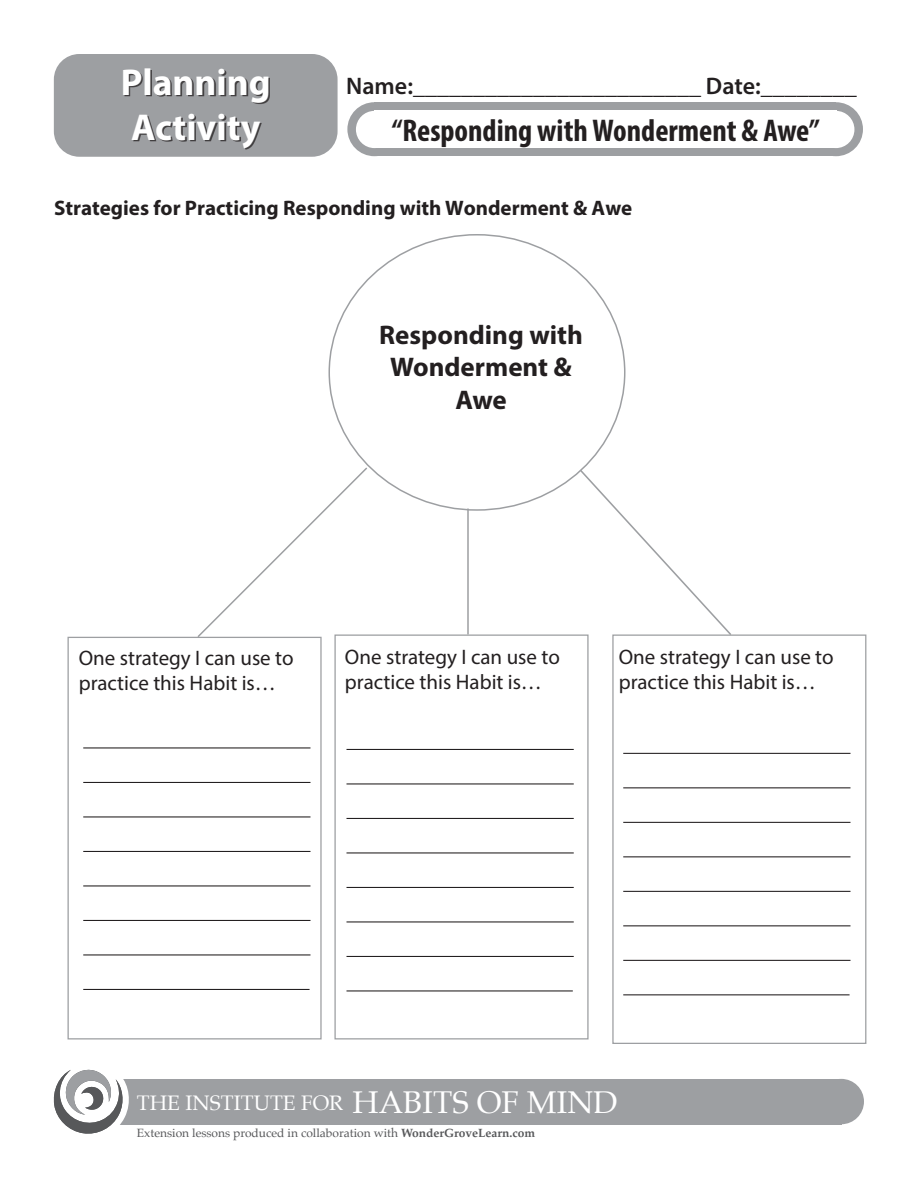
<style>
.page{position:relative;width:918px;height:1188px;background:#fff}
.page>*{position:absolute;margin:0;border:0;box-sizing:border-box;transform-origin:0 0}
.t1{font:700 37.5px "Myriad Pro";color:#fff}
.title__condensed{font:700 condensed 31.5px "Myriad Pro";color:#231f20}
.title__condensed-2{font:31.5px "Palatino";color:#fff}
.t2{font:700 27px/32.4px "Myriad Pro";color:#231f20;text-align:center}
.t3{font:600 24px "Myriad Pro";color:#231f20}
.t4{font:21px/25.2px "Myriad Pro";color:#231f20}
.description{font:700 21px "Myriad Pro";color:#231f20}
.title__condensed-3{font:21px "Palatino";color:#fff}
.title__condensed-4{font:12px "Palatino";color:#57585a}
.s1{font-weight:700}
</style>
<div class="page">
<div style="left:54px;top:54px;width:284px;height:103px;background:#9d9fa2;border-radius:26px"></div>
<div style="left:125px;top:70px;width:145px;height:79px;background:#231f20;opacity:.75"></div>
<div style="left:809px;top:102px;width:54px;height:54px;background:#9d9fa2;border-radius:50%"></div>
<div style="left:347px;top:102px;width:54px;height:54px;background:#9d9fa2;border-radius:50%"></div>
<div style="left:374px;top:102px;width:462px;height:54px;background:#9d9fa2"></div>
<div style="left:818px;top:111px;width:36px;height:37px;background:#fff;border-radius:50%"></div>
<div style="left:374px;top:111px;width:463px;height:37px;background:#fff"></div>
<div style="left:356px;top:111px;width:37px;height:37px;background:#fff;border-radius:50%"></div>
<div style="left:819px;top:1079px;width:45px;height:45px;background:#9d9fa2;border-radius:50%"></div>
<div style="left:102px;top:1079px;width:739px;height:45px;background:#9d9fa2"></div>
<svg style="left:53px;top:1069px;width:72px;height:65px"></svg>
<div style="left:68px;top:637px;width:254px;height:402px;border:1px solid #9d9fa2"></div>
<div style="left:334px;top:634px;width:255px;height:405px;border:1px solid #9d9fa2"></div>
<div style="left:612px;top:634px;width:254px;height:410px;border:1px solid #9d9fa2"></div>
<hr style="left:623px;top:753px;width:227px;height:1px;background:#231f20">
<hr style="left:623px;top:787px;width:227px;height:1px;background:#231f20">
<hr style="left:623px;top:822px;width:227px;height:1px;background:#231f20">
<hr style="left:623px;top:856px;width:227px;height:1px;background:#231f20">
<hr style="left:623px;top:891px;width:227px;height:1px;background:#231f20">
<hr style="left:623px;top:925px;width:227px;height:1px;background:#231f20">
<hr style="left:623px;top:960px;width:227px;height:1px;background:#231f20">
<hr style="left:623px;top:994px;width:227px;height:1px;background:#231f20">
<hr style="left:346px;top:749px;width:228px;height:1px;background:#231f20">
<hr style="left:346px;top:783px;width:228px;height:1px;background:#231f20">
<hr style="left:346px;top:818px;width:228px;height:1px;background:#231f20">
<hr style="left:346px;top:852px;width:228px;height:1px;background:#231f20">
<hr style="left:346px;top:887px;width:228px;height:1px;background:#231f20">
<hr style="left:346px;top:921px;width:228px;height:1px;background:#231f20">
<hr style="left:346px;top:956px;width:228px;height:1px;background:#231f20">
<hr style="left:346px;top:990px;width:227px;height:1px;background:#231f20">
<hr style="left:83px;top:747px;width:227px;height:1px;background:#231f20">
<hr style="left:83px;top:782px;width:227px;height:1px;background:#231f20">
<hr style="left:83px;top:816px;width:227px;height:1px;background:#231f20">
<hr style="left:83px;top:851px;width:227px;height:1px;background:#231f20">
<hr style="left:83px;top:885px;width:227px;height:1px;background:#231f20">
<hr style="left:83px;top:920px;width:227px;height:1px;background:#231f20">
<hr style="left:83px;top:954px;width:227px;height:1px;background:#231f20">
<hr style="left:83px;top:989px;width:227px;height:1px;background:#231f20">
<svg style="left:578px;top:468px;width:155px;height:169px"></svg>
<hr style="left:467px;top:508px;width:2px;height:126px;background:#9d9fa2">
<svg style="left:196px;top:466px;width:173px;height:173px"></svg>
<p class="t1" style="left:121px;top:58px;width:152px">Planning</p>
<p class="t1" style="left:131px;top:103px;width:131px">Activity</p>
<p class="t3" style="left:346px;top:71px;width:512px">Name:________________________ Date:________</p>
<p class="title__condensed" style="left:392px;top:110px;width:430px">“Responding with Wonderment &amp; Awe”</p>
<p class="description" style="left:54px;top:194px;width:580px">Strategies for Practicing Responding with Wonderment &amp; Awe</p>
<p class="t2" style="left:379px;top:318px;width:205px">Responding with<br>Wonderment &amp;<br>Awe</p>
<p class="t4" style="left:79px;top:645px;width:216px">One strategy I can use to practice this Habit is…</p>
<p class="t4" style="left:345px;top:644px;width:216px">One strategy I can use to practice this Habit is…</p>
<p class="t4" style="left:619px;top:644px;width:216px">One strategy I can use to practice this Habit is…</p>
<p class="title__condensed-3" style="left:137px;top:1086px;width:208px">THE INSTITUTE FOR</p>
<p class="title__condensed-2" style="left:352px;top:1076px;width:267px">HABITS OF MIND</p>
<p class="title__condensed-4" style="left:137px;top:1123px;width:400px">Extension lessons produced in collaboration with <span class="s1">WonderGroveLearn.com</span></p>
</div>
